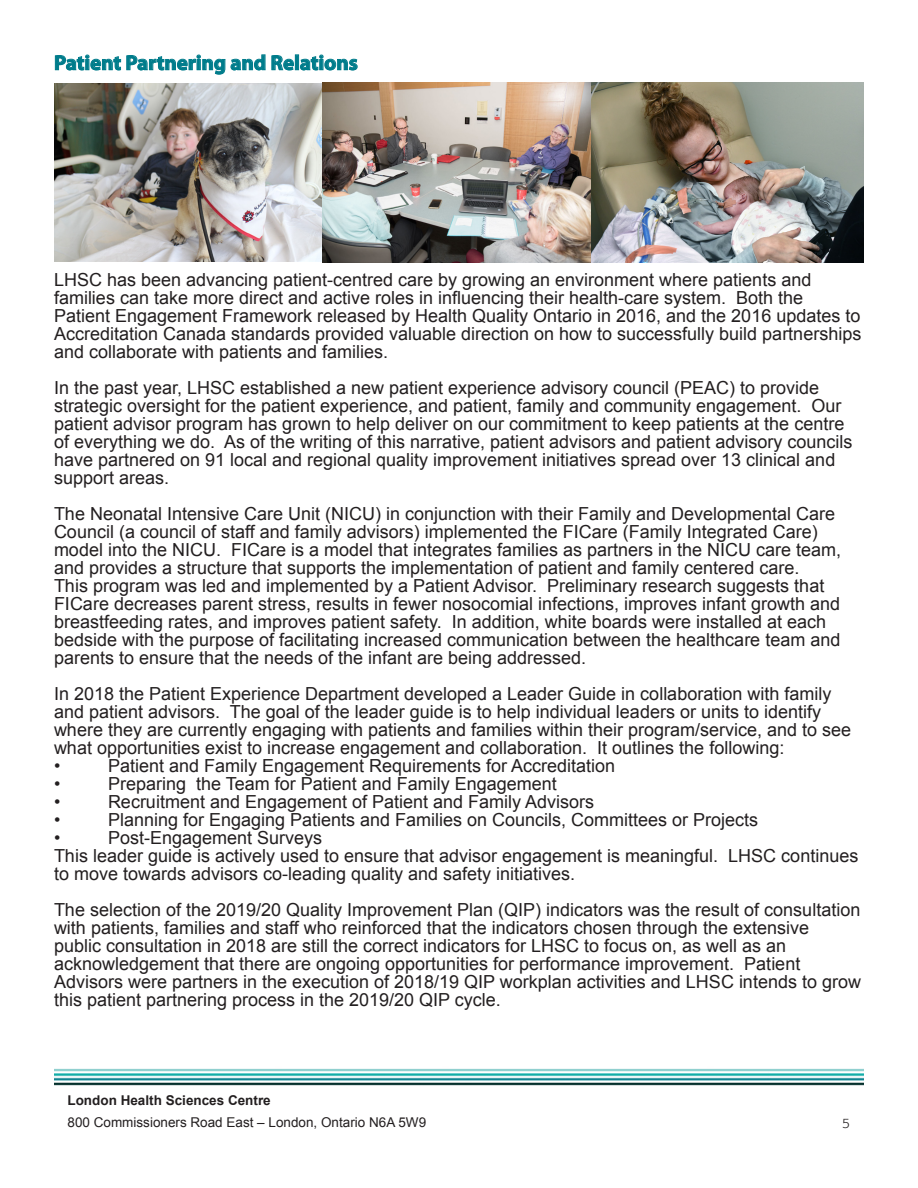
<style>
.page{position:relative;width:918px;height:1188px;background:#fff}
.page>*{position:absolute;margin:0;border:0;box-sizing:border-box;transform-origin:0 0}
.t1{font:700 21px "Myriad Pro";color:#007c8b}
.t2{font:18px/18px "Arial";color:#231f20}
.t3{font:13.5px "Arial";color:#231f20}
.t4{font:700 13.5px "Arial";color:#231f20}
.t5{font:300 13.5px "Formata";color:#231f20}
</style>
<div class="page">
<img style="left:54px;top:1068px;width:810px;height:18px">
<img style="left:54px;top:83px;width:810px;height:179px">
<svg style="left:55px;top:54px;width:239px;height:21px"></svg>
<div style="left:295px;top:55px;width:4px;height:15px;border:1px solid #007c8b"></div>
<svg style="left:300px;top:55px;width:58px;height:16px"></svg>
<p class="t1" style="left:54px;top:49px;width:305px">Patient Partnering and Relations</p>
<p class="t2" style="left:54px;top:271px;width:809px">LHSC has been advancing patient-centred care by growing an environment where patients and families can take more direct and active roles in influencing their health-care system. Both the Patient Engagement Framework released by Health Quality Ontario in 2016, and the 2016 updates to Accreditation Canada standards provided valuable direction on how to successfully build partnerships and collaborate with patients and families.</p>
<p class="t2" style="left:54px;top:379px;width:800px">In the past year, LHSC established a new patient experience advisory council (PEAC) to provide strategic oversight for the patient experience, and patient, family and community engagement. Our patient advisor program has grown to help deliver on our commitment to keep patients at the centre of everything we do. As of the writing of this narrative, patient advisors and patient advisory councils have partnered on 91 local and regional quality improvement initiatives spread over 13 clinical and support areas.</p>
<p class="t2" style="left:54px;top:505px;width:789px">The Neonatal Intensive Care Unit (NICU) in conjunction with their Family and Developmental Care Council (a council of staff and family advisors) implemented the FICare (Family Integrated Care) model into the NICU. FICare is a model that integrates families as partners in the NICU care team, and provides a structure that supports the implementation of patient and family centered care.<br>This program was led and implemented by a Patient Advisor. Preliminary research suggests that FICare decreases parent stress, results in fewer nosocomial infections, improves infant growth and breastfeeding rates, and improves patient safety. In addition, white boards were installed at each bedside with the purpose of facilitating increased communication between the healthcare team and parents to ensure that the needs of the infant are being addressed.</p>
<p class="t2" style="left:54px;top:685px;width:799px">In 2018 the Patient Experience Department developed a Leader Guide in collaboration with family and patient advisors. The goal of the leader guide is to help individual leaders or units to identify where they are currently engaging with patients and families within their program/service, and to see what opportunities exist to increase engagement and collaboration. It outlines the following:</p>
<p class="t2" style="left:54px;top:757px;width:8px">•</p>
<p class="t2" style="left:108px;top:757px;width:509px">Patient and Family Engagement Requirements for Accreditation</p>
<p class="t2" style="left:54px;top:775px;width:8px">•</p>
<p class="t2" style="left:108px;top:775px;width:450px">Preparing the Team for Patient and Family Engagement</p>
<p class="t2" style="left:54px;top:793px;width:8px">•</p>
<p class="t2" style="left:108px;top:793px;width:488px">Recruitment and Engagement of Patient and Family Advisors</p>
<p class="t2" style="left:54px;top:811px;width:8px">•</p>
<p class="t2" style="left:108px;top:811px;width:652px">Planning for Engaging Patients and Families on Councils, Committees or Projects</p>
<p class="t2" style="left:54px;top:829px;width:8px">•</p>
<p class="t2" style="left:108px;top:829px;width:216px">Post-Engagement Surveys</p>
<p class="t2" style="left:54px;top:847px;width:806px">This leader guide is actively used to ensure that advisor engagement is meaningful. LHSC continues to move towards advisors co-leading quality and safety initiatives.</p>
<p class="t2" style="left:54px;top:901px;width:809px">The selection of the 2019/20 Quality Improvement Plan (QIP) indicators was the result of consultation with patients, families and staff who reinforced that the indicators chosen through the extensive<br>public consultation in 2018 are still the correct indicators for LHSC to focus on, as well as an acknowledgement that there are ongoing opportunities for performance improvement. Patient Advisors were partners in the execution of 2018/19 QIP workplan activities and LHSC intends to grow this patient partnering process in the 2019/20 QIP cycle.</p>
<p class="t4" style="left:68px;top:1091px;width:205px">London Health Sciences Centre</p>
<p class="t3" style="left:68px;top:1113px;width:360px">800 Commissioners Road East – London, Ontario N6A 5W9</p>
<p class="t5" style="left:842px;top:1115px;width:9px">5</p>
</div>
